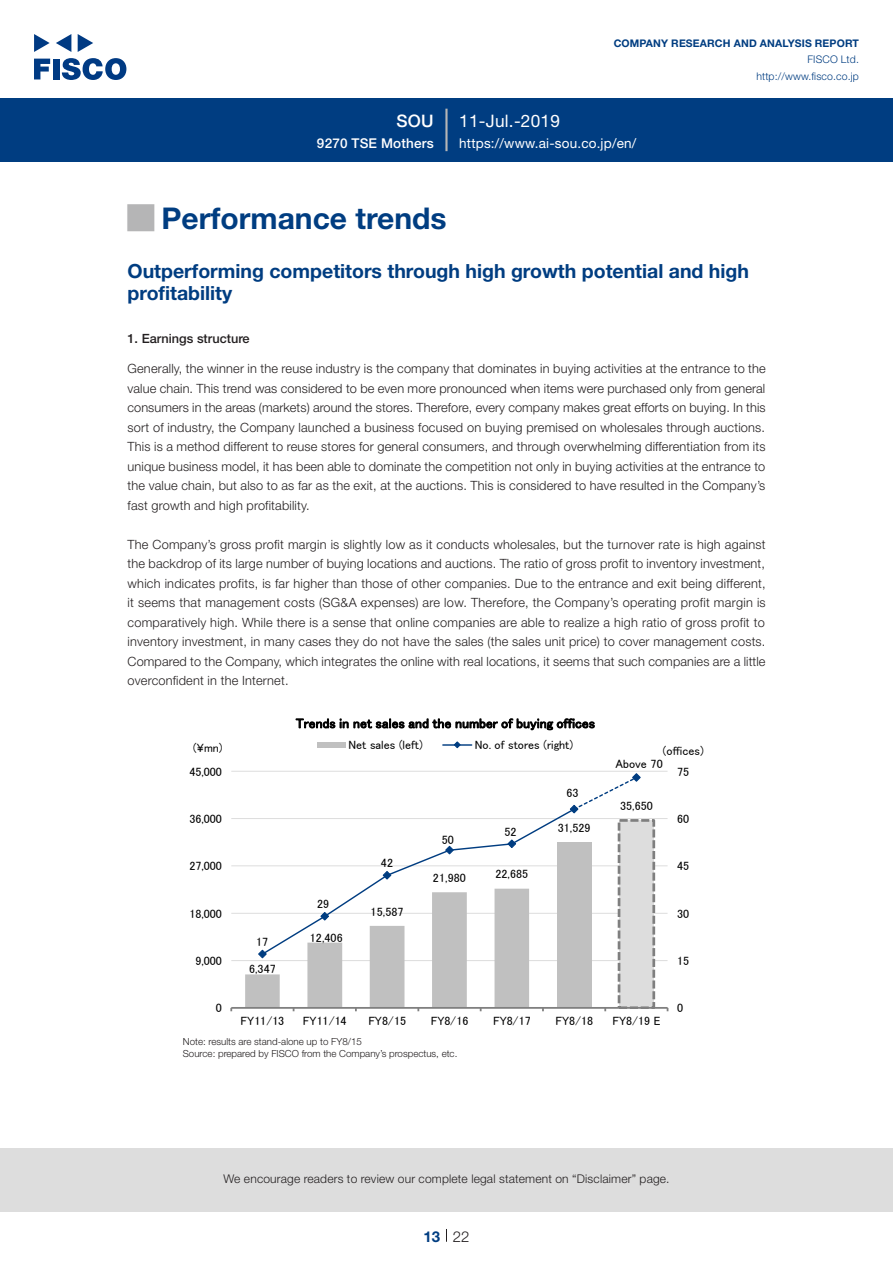
<style>
.page{position:relative;width:893px;height:1263px;background:#fff}
.page>*{position:absolute;margin:0;border:0;box-sizing:border-box;transform-origin:0 0}
.t1{font:700 30px "Helvetica Neue LT Std";color:#003d81}
.t2{font:700 27px "Koz Go Pro";color:#b5b5b6}
.中タイトル_e{font:700 19.5px/22.5px "Helvetica Neue LT Std";color:#003d81}
.t3{font:17.25px "Helvetica Neue LT Std";letter-spacing:.015em;color:#fff}
.t4{font:500 17.25px "Helvetica Neue LT Std";color:#fff}
.t5{font:300 15px "Helvetica Neue LT Std";color:#231f20}
.t6{font:700 15px "Helvetica Neue LT Std";color:#003d81}
.t7{font:13.5px "MS P Gothic";letter-spacing:.015em;color:#000}
.t8{font:13.5px "Helvetica Neue LT Std";letter-spacing:.015em;color:#fff}
.t9{font:500 13.5px "Helvetica Neue LT Std";letter-spacing:.015em;color:#fff}
.本文_e{font:300 12.75px/19.5px "Helvetica Neue LT Std";letter-spacing:.015em;color:#231f20;text-align:justify}
.小タイトル_e{font:500 12.75px "Helvetica Neue LT Std";color:#231f20}
.t10{font:12.15px "MS P Gothic";color:#000}
.t11{font:12px "MS P Gothic";color:#000}
.t12{font:300 12px "Helvetica Neue LT Std";letter-spacing:.015em;color:#231f20}
.t13{font:700 10.5px "Helvetica Neue LT Std";letter-spacing:.015em;color:#003d81}
.t14{font:300 10.5px/16.5px "Helvetica Neue LT Std";letter-spacing:.015em;color:#003d81;text-align:right}
.表組み基本スタイル_en{font:300 9.75px "Helvetica Neue LT Std";color:#231f20}
</style>
<div class="page">
<div style="left:0;top:1148px;width:893px;height:64px;background:#ddd"></div>
<svg style="left:34px;top:59px;width:16px;height:20px"></svg>
<div style="left:53px;top:59px;width:6px;height:20px;background:#003a83"></div>
<svg style="left:62px;top:58px;width:64px;height:22px"></svg>
<svg style="left:34px;top:34px;width:16px;height:18px"></svg>
<svg style="left:78px;top:34px;width:15px;height:18px"></svg>
<svg style="left:56px;top:34px;width:15px;height:18px"></svg>
<div style="left:0;top:98px;width:893px;height:64px;background:#003d81"></div>
<hr style="left:445px;top:109px;width:3px;height:42px;background:#b5b5b6">
<svg style="left:446px;top:1229px;width:1px;height:13px"></svg>
<hr style="left:231px;top:960px;width:437px;height:1px;background:#ddd">
<hr style="left:231px;top:913px;width:437px;height:1px;background:#ddd">
<hr style="left:231px;top:865px;width:437px;height:1px;background:#ddd">
<hr style="left:231px;top:818px;width:437px;height:1px;background:#ddd">
<hr style="left:231px;top:771px;width:437px;height:1px;background:#ddd">
<div style="left:619px;top:820px;width:35px;height:188px;background:#ddd"></div>
<div style="left:618px;top:819px;width:37px;height:190px;border:3px dashed #7f7f7f"></div>
<hr style="left:231px;top:1007px;width:437px;height:2px;background:#808080">
<svg style="left:245px;top:773px;width:397px;height:238px"></svg>
<svg style="left:296px;top:718px;width:299px;height:12px"></svg>
<div style="left:317px;top:742px;width:28px;height:6px;background:#c0c0c0"></div>
<hr style="left:443px;top:744px;width:29px;height:2px;background:#003d81">
<svg style="left:453px;top:741px;width:9px;height:8px"></svg>
<h3 class="t4" style="left:396px;top:110px;width:39px">SOU</h3>
<p class="t9" style="left:317px;top:135px;width:118px">9270 TSE Mothers</p>
<h3 class="t3" style="left:459px;top:110px;width:102px">11-Jul.-2019</h3>
<p class="t13" style="left:614px;top:37px;width:247px">COMPANY RESEARCH AND ANALYSIS REPORT</p>
<p class="t14" style="left:756px;top:51px;width:104px">FISCO Ltd. http://www.fisco.co j p.</p>
<p class="t8" style="left:459px;top:135px;width:179px">https://www.ai-sou.co j p. /en/</p>
<p class="t2" style="left:128px;top:200px;width:28px">█</p>
<p class="中タイトル_e" style="left:128px;top:259px;width:623px">Outperforming competitors through high growth potential and high profitability</p>
<p class="小タイトル_e" style="left:128px;top:331px;width:124px">1. Earnings structure</p>
<p class="本文_e" style="left:128px;top:359px;width:640px">Generally, the winner in the reuse industry is the company that dominates in buying activities at the entrance to the value chain. This trend was considered to be even more pronounced when items were purchased only from general consumers in the areas (markets) around the stores. Therefore, every company makes great efforts on buying In. this sort of industry, the Company launched a business focused on buying premised on wholesales through auctions.<br>This is a method different to reuse stores for general consumers, and through overwhelming differentiation from its unique business model it, has been able to dominate the competition not only in buying activities at the entrance to the value chain, but also to as far as the exit, at the auctions. This is considered to have resulted in the Company s’ fast growth and high profitability.</p>
<p class="本文_e" style="left:128px;top:534px;width:640px">The Company s’ gross profit margin is slightly low as it conducts wholesales, but the turnover rate is high against the backdrop of its large number of buying locations and auctions. The ratio of gross profit to inventory investment, which indicates profits is, far higher than those of other companies. Due to the entrance and exit being different, it seems that management costs (SG&amp;A expenses) are low. Therefore, the Company s’ operating profit margin is comparatively high. While there is a sense that online companies are able to realize a high ratio of gross profit to inventory investment in, many cases they do not have the sales (the sales unit price) to cover management costs.<br>Compared to the Company, which integrates the online with real locations it, seems that such companies are a little overconfident in the Internet.</p>
<p class="t1" style="left:162px;top:200px;width:286px">Performance trends</p>
<p class="t7" style="left:296px;top:716px;width:301px">Trends in net sales and the number of buying offices</p>
<p class="t11" style="left:475px;top:739px;width:100px">No. of stores (right(</p>
<p class="t11" style="left:348px;top:739px;width:76px">Net sales (left)</p>
<p class="t11" style="left:193px;top:741px;width:31px">(¥mn(</p>
<p class="t10" style="left:663px;top:744px;width:42px">(offices)</p>
<p class="t11" style="left:189px;top:765px;width:34px">45,000</p>
<p class="t11" style="left:189px;top:813px;width:34px">36,000</p>
<p class="t11" style="left:189px;top:860px;width:34px">27,000</p>
<p class="t11" style="left:189px;top:907px;width:34px">18,000</p>
<p class="t11" style="left:195px;top:954px;width:28px">9,000</p>
<p class="t10" style="left:216px;top:1002px;width:8px">0</p>
<p class="t11" style="left:256px;top:936px;width:14px">17</p>
<p class="t11" style="left:249px;top:963px;width:28px">6,347</p>
<p class="t11" style="left:241px;top:1015px;width:45px">FY11/13</p>
<p class="t11" style="left:317px;top:898px;width:14px">29</p>
<p class="t11" style="left:310px;top:931px;width:34px">12,406</p>
<p class="t11" style="left:303px;top:1015px;width:45px">FY11/14</p>
<p class="t11" style="left:381px;top:857px;width:14px">42</p>
<p class="t11" style="left:371px;top:905px;width:34px">15,587</p>
<p class="t11" style="left:368px;top:1015px;width:39px">FY8/15</p>
<p class="t10" style="left:442px;top:833px;width:14px">50</p>
<p class="t11" style="left:433px;top:872px;width:34px">21,980</p>
<p class="t11" style="left:431px;top:1015px;width:39px">FY8/16</p>
<p class="表組み基本スタイル_en" style="left:183px;top:1035px;width:180px">Note: results are stand-alone up to FY8/15</p>
<p class="表組み基本スタイル_en" style="left:183px;top:1047px;width:276px">Source: prepared by FISCO from the Company s’ prospectus, etc.</p>
<p class="t11" style="left:504px;top:825px;width:14px">52</p>
<p class="t11" style="left:495px;top:868px;width:34px">22,685</p>
<p class="t11" style="left:493px;top:1015px;width:39px">FY8/17</p>
<p class="t11" style="left:566px;top:786px;width:14px">63</p>
<p class="t11" style="left:558px;top:821px;width:34px">31,529</p>
<p class="t11" style="left:555px;top:1015px;width:39px">FY8/18</p>
<p class="t11" style="left:615px;top:758px;width:49px">Above 70</p>
<p class="t11" style="left:620px;top:800px;width:34px">35,650</p>
<p class="t11" style="left:677px;top:765px;width:13px">75</p>
<p class="t11" style="left:677px;top:813px;width:13px">60</p>
<p class="t11" style="left:612px;top:1015px;width:50px">FY8/19 E</p>
<p class="t11" style="left:677px;top:860px;width:13px">45</p>
<p class="t11" style="left:677px;top:907px;width:13px">30</p>
<p class="t11" style="left:677px;top:954px;width:13px">15</p>
<p class="t10" style="left:677px;top:1002px;width:8px">0</p>
<p class="t12" style="left:223px;top:1171px;width:448px">We encourage readers to review our complete legal statement on “Disclaimer” page.</p>
<p class="t6" style="left:423px;top:1227px;width:18px">13</p>
<p class="t5" style="left:453px;top:1227px;width:18px">22</p>
</div>
